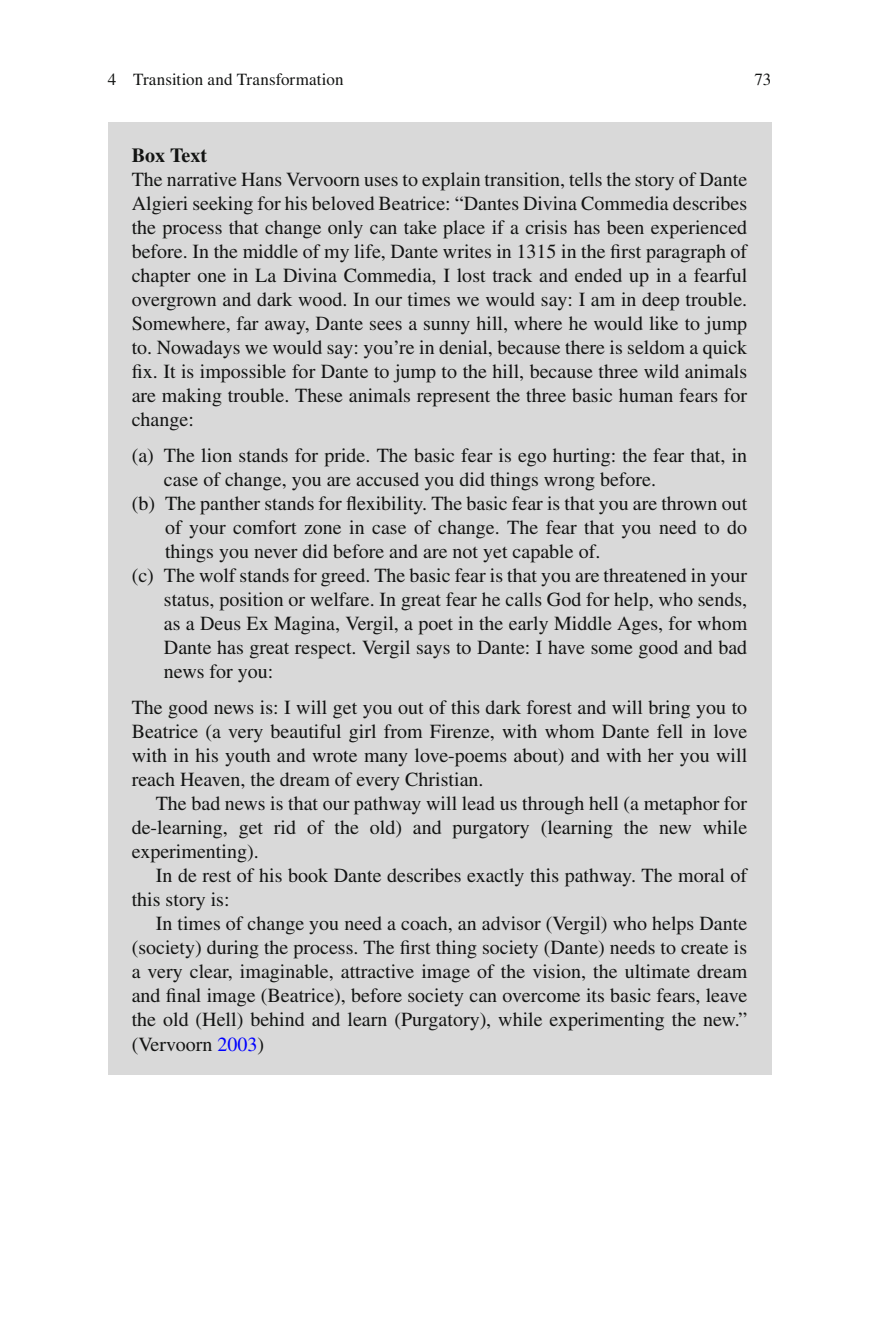
<style>
.page{position:relative;width:879px;height:1333px;background:#fff}
.page>*{position:absolute;margin:0;border:0;box-sizing:border-box;transform-origin:0 0}
.t1{font:20px/24px "Times";color:#131413;text-align:justify}
.t2{font:700 20px "Times";color:#131413}
.t3{font:17px "Times";letter-spacing:.005em;color:#131413}
.s1{color:#00f}
</style>
<div class="page">
<div style="left:108px;top:122px;width:663px;height:952px;background:#d9d9d9"></div>
<p class="t3" style="left:108px;top:73px;width:237px">4 Transition and Transformation</p>
<p class="t3" style="left:754px;top:73px;width:18px">73</p>
<p class="t2" style="left:132px;top:148px;width:77px">Box Text</p>
<p class="t1" style="left:132px;top:169px;width:617px">The narrative Hans Vervoorn uses to explain transition, tells the story of Dante Algieri seeking for his beloved Beatrice: “Dantes Divina Commedia describes the process that change only can take place if a crisis has been experienced before. In the middle of my life, Dante writes in 1315 in the fi rst paragraph of chapter one in La Divina Commedia, I lost track and ended up in a fearful overgrown and dark wood. In our times we would say: I am in deep trouble.<br>Somewhere, far away, Dante sees a sunny hill, where he would like to jump to. Nowadays we would say: you’re in denial, because there is seldom a quick fi x. It is impossible for Dante to jump to the hill, because three wild animals are making trouble. These animals represent the three basic human fears for change:</p>
<p class="t1" style="left:132px;top:445px;width:617px">(a) The lion stands for pride. The basic fear is ego hurting: the fear that, in</p>
<p class="t1" style="left:164px;top:469px;width:494px">case of change, you are accused you did things wrong before.</p>
<p class="t1" style="left:132px;top:493px;width:617px">(b) The panther stands for fl exibility. The basic fear is that you are thrown out</p>
<p class="t1" style="left:165px;top:517px;width:584px">of your comfort zone in case of change. The fear that you need to do</p>
<p class="t1" style="left:165px;top:541px;width:437px">things you never did before and are not yet capable of.</p>
<p class="t1" style="left:132px;top:565px;width:617px">(c) The wolf stands for greed. The basic fear is that you are threatened in your</p>
<p class="t1" style="left:164px;top:589px;width:585px">status, position or welfare. In great fear he calls God for help, who sends,</p>
<p class="t1" style="left:164px;top:613px;width:585px">as a Deus Ex Magina, Vergil, a poet in the early Middle Ages, for whom</p>
<p class="t1" style="left:164px;top:637px;width:585px">Dante has great respect. Vergil says to Dante: I have some good and bad</p>
<p class="t1" style="left:164px;top:661px;width:111px">news for you:</p>
<p class="t1" style="left:132px;top:697px;width:617px">The good news is: I will get you out of this dark forest and will bring you to Beatrice (a very beautiful girl from Firenze, with whom Dante fell in love with in his youth and wrote many love-poems about) and with her you will reach Heaven, the dream of every Christian.</p>
<p class="t1" style="left:132px;top:793px;width:617px;text-indent:24px">The bad news is that our pathway will lead us through hell (a metaphor for de-learning, get rid of the old) and purgatory (learning the new while experimenting).</p>
<p class="t1" style="left:132px;top:865px;width:617px;text-indent:24px">In de rest of his book Dante describes exactly this pathway. The moral of this story is:</p>
<p class="t1" style="left:132px;top:913px;width:617px;text-indent:24px">In times of change you need a coach, an advisor (Vergil) who helps Dante (society) during the process. The fi rst thing society (Dante) needs to create is a very clear, imaginable, attractive image of the vision, the ultimate dream and fi nal image (Beatrice), before society can overcome its basic fears, leave the old (Hell) behind and learn (Purgatory), while experimenting the new.” (Vervoorn <span class="s1">2003</span> )</p>
</div>
